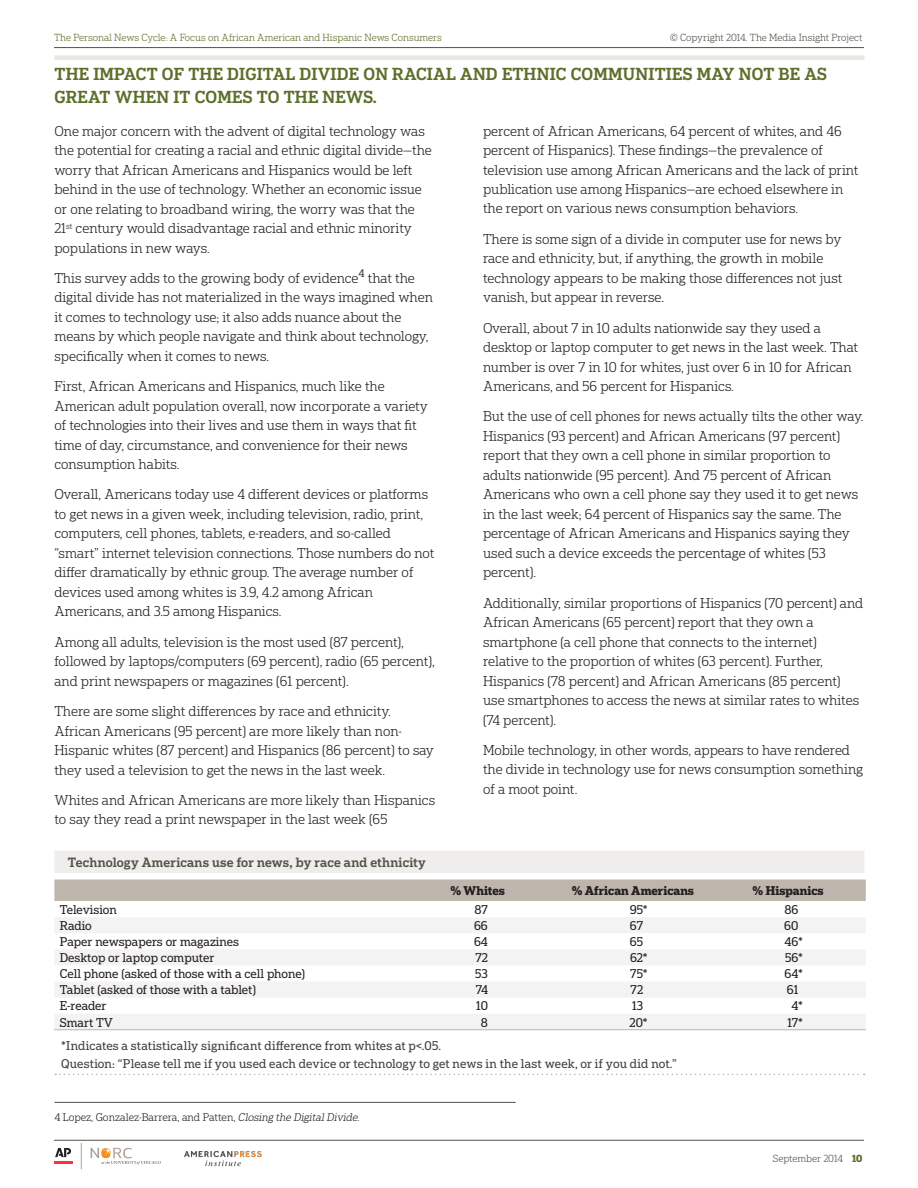
<style>
.page{position:relative;width:918px;height:1188px;background:#fff}
.page>*{position:absolute;margin:0;border:0;box-sizing:border-box;transform-origin:0 0}
.HEAD_2{font:500 16.5px/22.5px "Populist Display";letter-spacing:.015em;color:#5b6f2a}
.Body_-_BASE{font:300 13.5px/19.5px "Populist Text";color:#231f20}
.Figure_Caption{font:500 12.75px "Populist Text";letter-spacing:.01em;color:#535249}
.Table_Footnote{font:12px/18px "Populist Text";letter-spacing:.01em;color:#3e3e3f}
.Table_Body_Left{font:12px "Populist Text";color:#231f20}
.Table_Body_Right{font:12px "Populist Text";color:#231f20}
.Table_Heading{font:700 12px "Populist Text";color:#231f20}
.Body_-_BASE-2{font:300 10.5px "Populist Text";color:#231f20}
.t1{font:300 9.75px "Populist Text";color:#5b6f2a}
.t2{font:300 9.75px "Populist Text";color:#535249}
.s1{font-style:italic}
.s2{font-weight:700;color:#5b6f2a}
</style>
<div class="page">
<hr style="left:54px;top:47px;width:810px;height:1px;background:#535249">
<hr style="left:54px;top:1140px;width:810px;height:1px;background:#535249">
<img style="left:184px;top:1150px;width:78px;height:16px">
<svg style="left:91px;top:1148px;width:70px;height:17px"></svg>
<svg style="left:81px;top:1143px;width:1px;height:26px"></svg>
<svg style="left:54px;top:1148px;width:18px;height:16px"></svg>
<div style="left:54px;top:55px;width:810px;height:5px;background:#e7e9df"></div>
<div style="left:54px;top:851px;width:810px;height:22px;background:#f0eeec"></div>
<svg style="left:55px;top:1074px;width:810px;height:1px"></svg>
<div style="left:54px;top:880px;width:812px;height:21px;background:#beb6ad"></div>
<svg style="left:55px;top:917px;width:811px;height:112px;fill:#f4f3f1"></svg>
<hr style="left:54px;top:1029px;width:346px;height:1px;background:#beb6ad">
<hr style="left:400px;top:1029px;width:155px;height:1px;background:#beb6ad">
<hr style="left:555px;top:1029px;width:156px;height:1px;background:#beb6ad">
<hr style="left:711px;top:1029px;width:155px;height:1px;background:#beb6ad">
<hr style="left:54px;top:1102px;width:462px;height:1px;background:#535249">
<p class="t1" style="left:54px;top:31px;width:389px">The Personal News Cycle: A Focus on African American and Hispanic News Consumers</p>
<p class="t2" style="left:670px;top:31px;width:194px">© Copyright 2014. The Media Insight Project</p>
<p class="HEAD_2" style="left:55px;top:62px;width:774px">THE IMPACT OF THE DIGITAL DIVIDE ON RACIAL AND ETHNIC COMMUNITIES MAY NOT BE AS<br>GREAT WHEN IT COMES TO THE NEWS.</p>
<p class="Body_-_BASE" style="left:54px;top:121px;width:379px">One major concern with the advent of digital technology was the potential for creating a racial and ethnic digital divide—the worry that African Americans and Hispanics would be left behind in the use of technology. Whether an economic issue or one relating to broadband wiring, the worry was that the 21<sup>st</sup> century would disadvantage racial and ethnic minority populations in new ways.</p>
<p class="Body_-_BASE" style="left:54px;top:268px;width:380px">This survey adds to the growing body of evidence<sup>4</sup> that the digital divide has not materialized in the ways imagined when it comes to technology use; it also adds nuance about the means by which people navigate and think about technology, specifically when it comes to news.</p>
<p class="Body_-_BASE" style="left:54px;top:376px;width:375px">First, African Americans and Hispanics, much like the American adult population overall, now incorporate a variety of technologies into their lives and use them in ways that fit time of day, circumstance, and convenience for their news consumption habits.</p>
<p class="Body_-_BASE" style="left:54px;top:484px;width:382px">Overall, Americans today use 4 different devices or platforms to get news in a given week, including television, radio, print, computers, cell phones, tablets, e-readers, and so-called “smart” internet television connections. Those numbers do not differ dramatically by ethnic group. The average number of devices used among whites is 3.9, 4.2 among African Americans, and 3.5 among Hispanics.</p>
<p class="Body_-_BASE" style="left:54px;top:632px;width:382px">Among all adults, television is the most used (87 percent), followed by laptops/computers (69 percent), radio (65 percent), and print newspapers or magazines (61 percent).</p>
<p class="Body_-_BASE" style="left:54px;top:701px;width:381px">There are some slight differences by race and ethnicity.<br>African Americans (95 percent) are more likely than non-Hispanic whites (87 percent) and Hispanics (86 percent) to say they used a television to get the news in the last week.</p>
<p class="Body_-_BASE" style="left:54px;top:790px;width:382px">Whites and African Americans are more likely than Hispanics to say they read a print newspaper in the last week (65</p>
<p class="Body_-_BASE" style="left:483px;top:120px;width:377px">percent of African Americans, 64 percent of whites, and 46 percent of Hispanics). These findings—the prevalence of television use among African Americans and the lack of print publication use among Hispanics—are echoed elsewhere in the report on various news consumption behaviors.</p>
<p class="Body_-_BASE" style="left:483px;top:229px;width:361px">There is some sign of a divide in computer use for news by race and ethnicity, but, if anything, the growth in mobile technology appears to be making those differences not just vanish, but appear in reverse.</p>
<p class="Body_-_BASE" style="left:483px;top:317px;width:377px">Overall, about 7 in 10 adults nationwide say they used a desktop or laptop computer to get news in the last week. That number is over 7 in 10 for whites, just over 6 in 10 for African Americans, and 56 percent for Hispanics.</p>
<p class="Body_-_BASE" style="left:483px;top:406px;width:382px">But the use of cell phones for news actually tilts the other way.<br>Hispanics (93 percent) and African Americans (97 percent) report that they own a cell phone in similar proportion to adults nationwide (95 percent). And 75 percent of African Americans who own a cell phone say they used it to get news in the last week; 64 percent of Hispanics say the same. The percentage of African Americans and Hispanics saying they used such a device exceeds the percentage of whites (53 percent).</p>
<p class="Body_-_BASE" style="left:483px;top:592px;width:382px">Additionally, similar proportions of Hispanics (70 percent) and African Americans (65 percent) report that they own a smartphone (a cell phone that connects to the internet) relative to the proportion of whites (63 percent). Further, Hispanics (78 percent) and African Americans (85 percent) use smartphones to access the news at similar rates to whites (74 percent).</p>
<p class="Body_-_BASE" style="left:483px;top:740px;width:381px">Mobile technology, in other words, appears to have rendered the divide in technology use for news consumption something of a moot point.</p>
<p class="Figure_Caption" style="left:68px;top:854px;width:359px">Technology Americans use for news, by race and ethnicity</p>
<p class="Table_Heading" style="left:450px;top:882px;width:56px">% Whites</p>
<p class="Table_Heading" style="left:572px;top:882px;width:124px">% African Americans</p>
<p class="Table_Heading" style="left:753px;top:882px;width:73px">% Hispanics</p>
<p class="Table_Body_Left" style="left:60px;top:902px;width:59px">Television</p>
<p class="Table_Body_Right" style="left:475px;top:902px;width:15px">87</p>
<p class="Table_Body_Right" style="left:630px;top:902px;width:19px">95*</p>
<p class="Table_Body_Right" style="left:784px;top:902px;width:15px">86</p>
<p class="Table_Body_Left" style="left:60px;top:918px;width:34px">Radio</p>
<p class="Table_Body_Right" style="left:474px;top:918px;width:15px">66</p>
<p class="Table_Body_Right" style="left:630px;top:918px;width:15px">67</p>
<p class="Table_Body_Right" style="left:784px;top:918px;width:16px">60</p>
<p class="Table_Body_Left" style="left:60px;top:934px;width:181px">Paper newspapers or magazines</p>
<p class="Table_Body_Right" style="left:474px;top:934px;width:15px">64</p>
<p class="Table_Body_Right" style="left:630px;top:934px;width:15px">65</p>
<p class="Table_Body_Right" style="left:784px;top:934px;width:20px">46*</p>
<p class="Table_Body_Left" style="left:60px;top:950px;width:156px">Desktop or laptop computer</p>
<p class="Table_Body_Right" style="left:475px;top:950px;width:14px">72</p>
<p class="Table_Body_Right" style="left:630px;top:950px;width:19px">62*</p>
<p class="Table_Body_Right" style="left:785px;top:950px;width:19px">56*</p>
<p class="Table_Body_Left" style="left:60px;top:966px;width:247px">Cell phone (asked of those with a cell phone)</p>
<p class="Table_Body_Right" style="left:475px;top:966px;width:14px">53</p>
<p class="Table_Body_Right" style="left:630px;top:966px;width:19px">75*</p>
<p class="Table_Body_Right" style="left:785px;top:966px;width:20px">64*</p>
<p class="Table_Body_Left" style="left:60px;top:982px;width:198px">Tablet (asked of those with a tablet)</p>
<p class="Table_Body_Right" style="left:476px;top:982px;width:14px">74</p>
<p class="Table_Body_Right" style="left:631px;top:982px;width:14px">72</p>
<p class="Table_Body_Right" style="left:787px;top:982px;width:13px">61</p>
<p class="Table_Body_Left" style="left:60px;top:998px;width:48px">E-reader</p>
<p class="Table_Body_Right" style="left:476px;top:998px;width:13px">10</p>
<p class="Table_Body_Right" style="left:632px;top:998px;width:12px">13</p>
<p class="Table_Body_Right" style="left:791px;top:998px;width:13px">4*</p>
<p class="Table_Body_Left" style="left:60px;top:1014px;width:55px">Smart TV</p>
<p class="Table_Body_Right" style="left:481px;top:1014px;width:9px">8</p>
<p class="Table_Body_Right" style="left:630px;top:1014px;width:20px">20*</p>
<p class="Table_Body_Right" style="left:788px;top:1014px;width:17px">17*</p>
<p class="Table_Footnote" style="left:61px;top:1036px;width:617px">*Indicates a statistically significant difference from whites at p&lt;.05.<br>Question: “Please tell me if you used each device or technology to get news in the last week, or if you did not.”</p>
<p class="Body_-_BASE-2" style="left:54px;top:1110px;width:307px">4 Lopez, Gonzalez-Barrera, and Patten, <span class="s1">Closing the DigitalDivide</span>.</p>
<p class="t2" style="left:773px;top:1152px;width:91px">September 2014 <span class="s2">10</span></p>
</div>
